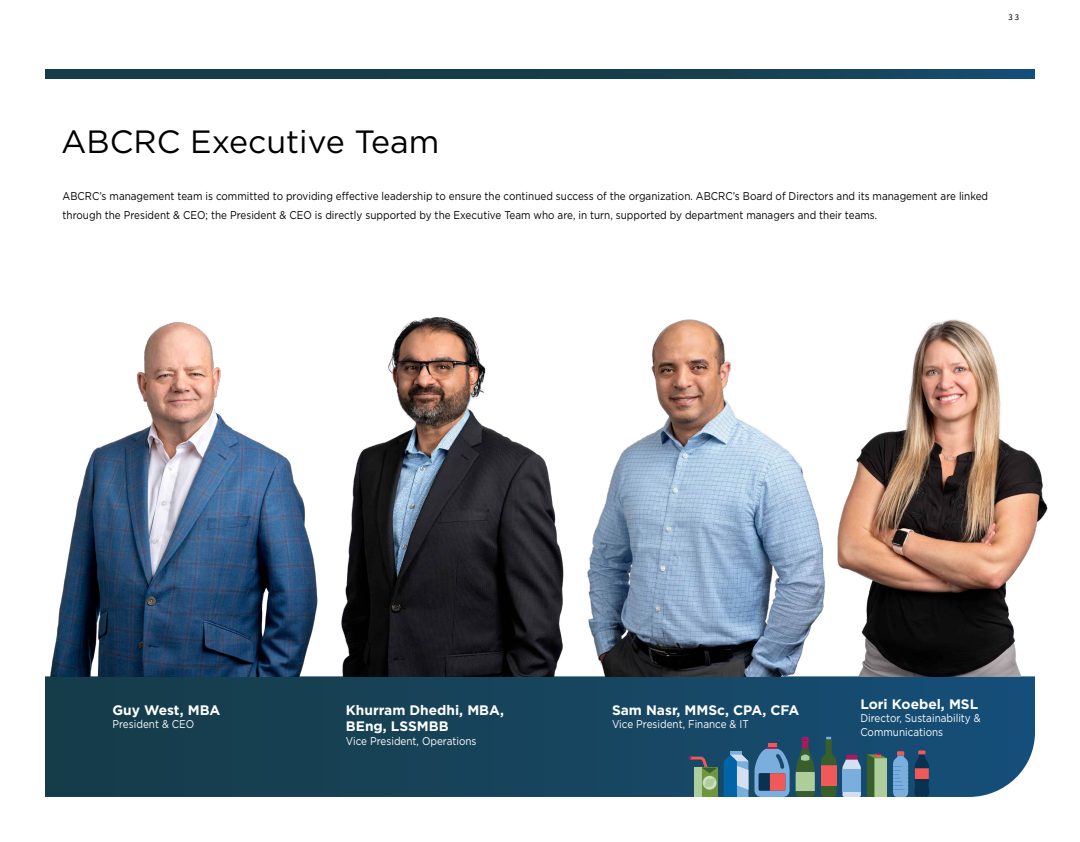
<style>
.page{position:relative;width:1080px;height:842px;background:#fff}
.page>*{position:absolute;margin:0;border:0;box-sizing:border-box;transform-origin:0 0}
.t1{font:32.12px "Gotham";color:#000}
.t2{font:700 13.75px/16.5px "Gotham";color:#fff}
.t3{font:11.25px/18.8px "Gotham";color:#000;scale:.88 1}
.t4{font:11.25px/13.5px "Gotham";color:#fff;scale:.88 1}
.t5{font:8.75px "Source Sans Pro";color:#000}
</style>
<div class="page">
<svg style="left:45px;top:676px;width:990px;height:121px;background:#18455e"></svg>
<svg style="left:45px;top:70px;width:990px;height:8px;background:#153f51"></svg>
<img style="left:50px;top:322px;width:253px;height:354px">
<img style="left:587px;top:319px;width:238px;height:357px">
<img style="left:837px;top:319px;width:211px;height:357px">
<img style="left:303px;top:317px;width:261px;height:359px">
<svg style="left:914px;top:750px;width:16px;height:47px"></svg>
<svg style="left:842px;top:791px;width:19px;height:5px"></svg>
<div style="left:842px;top:769px;width:19px;height:22px;background:#7aaedd"></div>
<svg style="left:842px;top:754px;width:19px;height:15px"></svg>
<svg style="left:821px;top:785px;width:15px;height:11px"></svg>
<div style="left:821px;top:765px;width:15px;height:20px;background:#f15959"></div>
<svg style="left:821px;top:736px;width:15px;height:29px"></svg>
<svg style="left:755px;top:743px;width:35px;height:53px;background:#6d7c9f"></svg>
<svg style="left:893px;top:751px;width:15px;height:46px"></svg>
<svg style="left:796px;top:736px;width:19px;height:60px"></svg>
<svg style="left:867px;top:753px;width:20px;height:44px"></svg>
<div style="left:730px;top:751px;width:12px;height:6px;background:#7aaedd"></div>
<svg style="left:724px;top:754px;width:24px;height:42px"></svg>
<div style="left:694px;top:767px;width:16px;height:29px;background:#adce9b"></div>
<div style="left:702px;top:767px;width:16px;height:29px;background:#6c973f"></div>
<svg style="left:688px;top:756px;width:30px;height:39px"></svg>
<p class="t5" style="left:1008px;top:11px;width:12px">33</p>
<h1 class="t1" style="left:61px;top:121px;width:380px">ABCRC Executive Team</h1>
<p class="t3" style="left:63px;top:187px;width:1053px">ABCRC’s management team is committed to providing effective leadership to ensure the continued success of the organization. ABCRC’s Board of Directors and its management are linked through the President &amp; CEO; the President &amp; CEO is directly supported by the Executive Team who are, in turn, supported by department managers and their teams.</p>
<p class="t2" style="left:113px;top:701px;width:109px">Guy West, MBA</p>
<p class="t4" style="left:113px;top:717px;width:94px">President &amp; CEO</p>
<p class="t2" style="left:346px;top:701px;width:160px">Khurram Dhedhi, MBA,<br>BEng, LSSMBB</p>
<p class="t4" style="left:346px;top:733px;width:150px">Vice President, Operations</p>
<p class="t2" style="left:612px;top:701px;width:189px">Sam Nasr, MMSc, CPA, CFA</p>
<p class="t4" style="left:612px;top:717px;width:157px">Vice President, Finance &amp; IT</p>
<p class="t2" style="left:860px;top:695px;width:119px">Lori Koebel, MSL</p>
<p class="t4" style="left:860px;top:711px;width:138px">Director, Sustainability &amp;<br>Communications</p>
</div>
